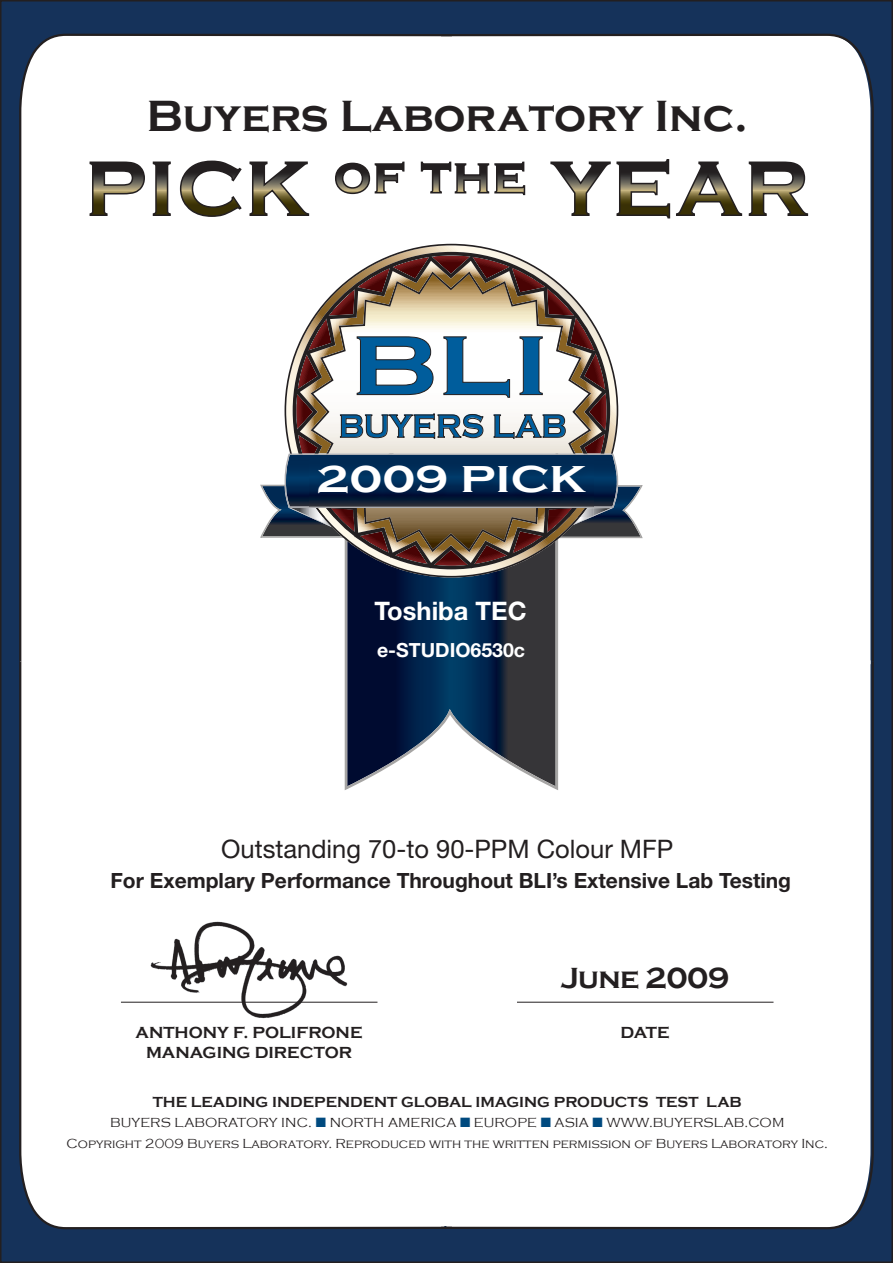
<style>
.page{position:relative;width:893px;height:1263px;background:#fff}
.page>*{position:absolute;margin:0;border:0;box-sizing:border-box;transform-origin:0 0}
.t1{font:700 45px "Copperplate Gothic";color:#231f20}
.t2{font:700 38.55px "Copperplate Gothic";color:#fff;scale:1.2 1}
.t3{font:700 33.45px "Copperplate Gothic";color:#005d9c;scale:.94 1}
.t4{font:700 30px "Copperplate Gothic";letter-spacing:-.02em;color:#231f20}
.t5{font:25.5px "Helvetica Neue";color:#231f20}
.t6{font:700 25.5px "Helvetica Neue";color:#fff}
.t7{font:700 21px "Helvetica Neue";color:#231f20}
.t8{font:700 19.5px "Helvetica Neue";color:#fff}
.t9{font:700 16.5px "Copperplate Gothic";color:#231f20}
.t10{font:700 15px "Copperplate Gothic";color:#231f20}
.t11{font:300 13.5px/21.3px "Copperplate Gothic";color:#231f20}
.t12{font:300 11.25px "Copperplate Gothic";letter-spacing:-.03em;color:#231f20}
</style>
<div class="page">
<div style="left:1px;top:1px;width:891px;height:1261px;background:#15325a"></div>
<div style="left:19px;top:33px;width:420px;height:626px;background:#fff"></div>
<div style="left:439px;top:33px;width:435px;height:626px;background:#fff"></div>
<div style="left:454px;top:659px;width:420px;height:571px;background:#fff"></div>
<div style="left:19px;top:659px;width:435px;height:571px;background:#fff"></div>
<svg style="left:89px;top:158px;width:720px;height:61px;background:#c1bfba"></svg>
<img style="left:140px;top:896px;width:216px;height:129px">
<hr style="left:121px;top:1002px;width:256px;height:1px;background:#231f20">
<hr style="left:517px;top:1002px;width:256px;height:1px;background:#231f20">
<svg style="left:345px;top:577px;width:213px;height:213px;background:#384860"></svg>
<svg style="left:285px;top:244px;width:333px;height:333px;background:#d2d1d1"></svg>
<svg style="left:293px;top:252px;width:317px;height:317px;background:#c9c7c3"></svg>
<svg style="left:294px;top:255px;width:313px;height:313px;background:#a79693"></svg>
<svg style="left:311px;top:272px;width:280px;height:280px;background:#c3b5a7"></svg>
<svg style="left:357px;top:337px;width:76px;height:58px;background:#548aaf"></svg>
<svg style="left:444px;top:337px;width:66px;height:61px;background:#9ab9cf"></svg>
<svg style="left:520px;top:337px;width:23px;height:58px"></svg>
<svg style="left:340px;top:414px;width:143px;height:25px;background:#c7c4c1"></svg>
<svg style="left:494px;top:415px;width:72px;height:24px;background:#cbc8c5"></svg>
<svg style="left:260px;top:454px;width:383px;height:88px;background:#3f5061"></svg>
<img style="left:316px;top:508px;width:271px;height:9px">
<img style="left:326px;top:508px;width:250px;height:9px">
<img style="left:364px;top:508px;width:174px;height:9px">
<div style="left:42px;top:1084px;width:810px;height:75px;background:#fff"></div>
<h1 class="t1" style="left:147px;top:91px;width:603px">Buyers Laboratory Inc.</h1>
<h3 class="t3" style="left:339px;top:408px;width:244px">BUYERS LAB</h3>
<h2 class="t2" style="left:316px;top:458px;width:227px">2009 PICK</h2>
<h3 class="t6" style="left:374px;top:595px;width:154px">Toshiba TEC</h3>
<h3 class="t8" style="left:377px;top:638px;width:150px">e-STUDIO6530c</h3>
<h3 class="t5" style="left:221px;top:833px;width:454px">Outstanding 70-to 90-PPM Colour MFP</h3>
<h3 class="t7" style="left:110px;top:868px;width:682px">For Exemplary Performance Throughout BLI’s Extensive Lab Testing</h3>
<h3 class="t4" style="left:561px;top:961px;width:170px">June 2009</h3>
<p class="t9" style="left:136px;top:1024px;width:228px">ANTHONY F. POLIFRONE</p>
<p class="t9" style="left:621px;top:1024px;width:50px">DATE</p>
<p class="t9" style="left:146px;top:1043px;width:208px">MANAGING DIRECTOR</p>
<p class="t10" style="left:153px;top:1093px;width:590px">THE LEADING INDEPENDENT GLOBAL IMAGING PRODUCTS TEST LAB</p>
<p class="t11" style="left:110px;top:1112px;width:204px">BUYERS LABORATORY INC.</p>
<p class="t11" style="left:330px;top:1112px;width:128px">NORTH AMERICA</p>
<p class="t11" style="left:474px;top:1112px;width:65px">EUROPE</p>
<p class="t11" style="left:555px;top:1112px;width:36px">ASIA</p>
<p class="t11" style="left:66px;top:1112px;width:763px;text-indent:540px">WWW.BUYERSLAB.COM<br>Copyright 2009 Buyers Laboratory. Reproduced with the written permission of Buyers Laboratory Inc.</p>
<p class="t12" style="left:49px;top:1135px;width:798px">Copyright 2009 Buyers Laboratory. Reproduction without written permission from Buyers Laboratory is illegal and strictly prohibited.</p>
</div>
